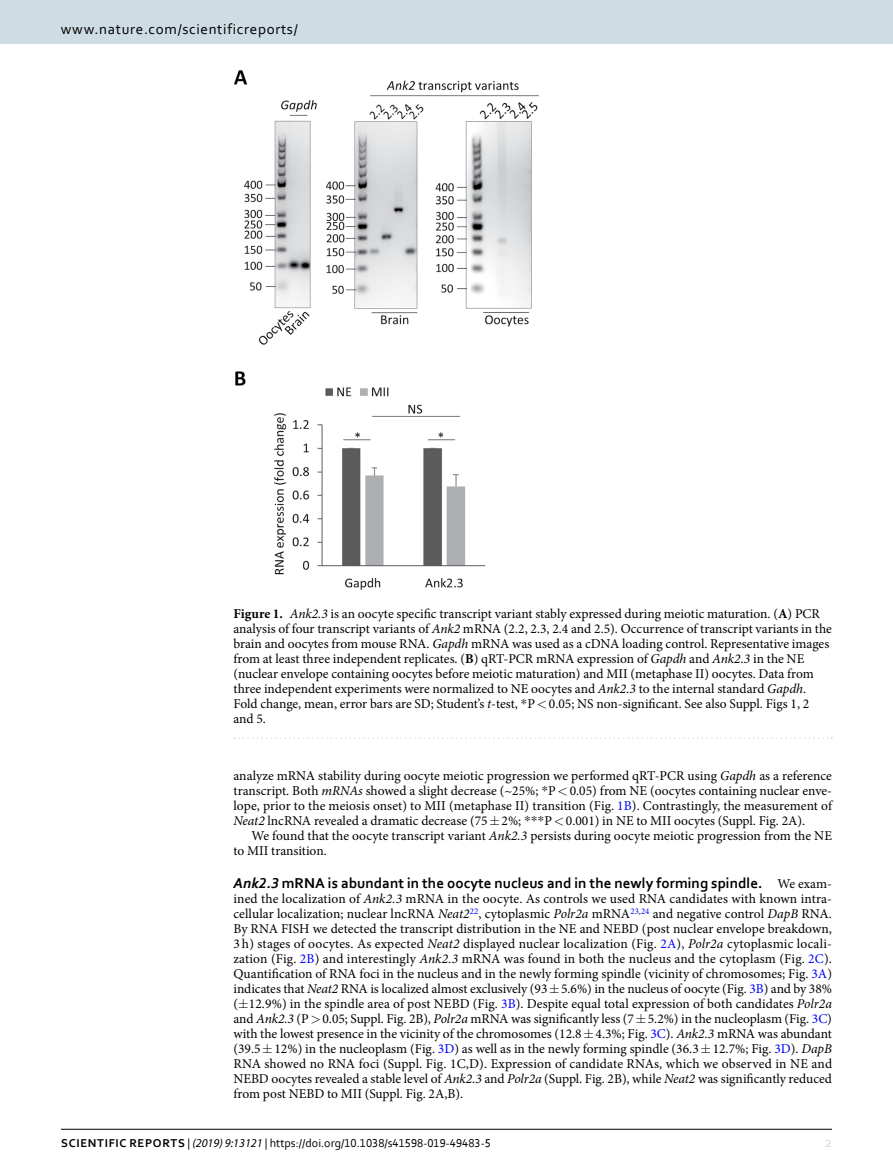
<style>
.page{position:relative;width:893px;height:1174px;background:#fff}
.page>*{position:absolute;margin:0;border:0;box-sizing:border-box;transform-origin:0 0}
.t1{font:700 15px "Corbel";letter-spacing:.005em;color:#000}
.t2{font:15px "Corbel 2";letter-spacing:.045em;color:#000}
.t3{font:15px "Corbel 2";color:#cedde4}
.t4{font:13.5px/15px "Minion Pro";color:#000;text-align:justify}
.t5{font:12px "Corbel";color:#000}
.s1{font-weight:700}
.s2{font-style:italic}
.s3{font-family:"STIX General"}
.s4{color:#00f}
.s5{font-family:"Minion Pro";font-weight:400;font-size:13.5px}
.s6{font-family:"Corbel Bold 2"}
.s7{font-family:"Corbel 2"}
.s8{font-family:"Myriad Pro";font-style:italic}
</style>
<div class="page">
<hr style="left:61px;top:1129px;width:771px;height:1px;background:#000">
<div style="left:0;top:0;width:893px;height:43px;background:#cedde4"></div>
<img style="left:234px;top:70px;width:305px;height:520px">
<svg style="left:234px;top:737px;width:598px;height:2px"></svg>
<p class="t2" style="left:61px;top:19px;width:238px">www.nature.com/scientificreports/</p>
<p class="t4" style="left:233px;top:606px;width:600px;text-align:left"><span class="s1">Figure 1.</span> <span class="s2">Ank2.3</span> is an oocyte specific transcript variant stably expressed during meiotic maturation. (<span class="s1">A</span>) PCR analysis of four transcript variants of <span class="s2">Ank2</span> mRNA (2.2, 2.3, 2.4 and 2.5). Occurrence of transcript variants in the brain and oocytes from mouse RNA. <span class="s2">Gapdh</span> mRNA was used as a cDNA loading control. Representative images from at least three independent replicates. (<span class="s1">B</span>) qRT-PCR mRNA expression of <span class="s2">Gapdh</span> and <span class="s2">Ank2.3</span> in the NE (nuclear envelope containing oocytes before meiotic maturation) and MII (metaphase II) oocytes. Data from three independent experiments were normalized to NE oocytes and <span class="s2">Ank2.3</span> to the internal standard <span class="s2">Gapdh</span>.<br>Fold change, mean, error bars are SD; Student’s <span class="s2">t</span>-test, <span class="s3">*</span>P 0.05; NS non-significant. See also Suppl. Figs 1, 2 and 5.</p>
<p class="t4" style="left:233px;top:768px;width:600px">analyze mRNA stability during oocyte meiotic progression we performed qRT-PCR using <span class="s2">Gapdh</span> as a reference transcript. Both <span class="s2">mRNAs</span> showed a slight decrease (~25%; <span class="s3">*</span>P 0.05) from NE (oocytes containing nuclear enve&shy;lope, prior to the meiosis onset) to MII (metaphase II) transition (Fig. <span class="s4">1B</span>). Contrastingly, the measurement of <span class="s2">Neat2</span> lncRNA revealed a dramatic decrease (75 2%; <span class="s3">***</span>P 0.001) in NE to MII oocytes (Suppl. Fig. 2A).</p>
<p class="t4" style="left:233px;top:828px;width:600px;text-indent:18px">We found that the oocyte transcript variant <span class="s2">Ank2.3</span> persists during oocyte meiotic progression from the NE to MII transition.</p>
<p class="t1" style="left:233px;top:874px;width:600px"><span class="s2">Ank2.3</span> mRNA is abundant in the oocyte nucleus and in the newly forming spindle. <span class="s5">We exam-</span></p>
<p class="t4" style="left:233px;top:891px;width:600px">ined the localization of <span class="s2">Ank2.3</span> mRNA in the oocyte. As controls we used RNA candidates with known intra&shy;cellular localization; nuclear lncRNA <span class="s2">Neat2</span><sup>22</sup>, cytoplasmic <span class="s2">Polr2a</span> mRNA<sup>23</sup><sup>,</sup><sup>24</sup> and negative control <span class="s2">DapB</span> RNA.<br>By RNA FISH we detected the transcript distribution in the NE and NEBD (post nuclear envelope breakdown, 3 h) stages of oocytes. As expected <span class="s2">Neat2</span> displayed nuclear localization (Fig. <span class="s4">2A</span>), <span class="s2">Polr2a</span> cytoplasmic locali&shy;zation (Fig. <span class="s4">2B</span>) and interestingly <span class="s2">Ank2.3</span> mRNA was found in both the nucleus and the cytoplasm (Fig. <span class="s4">2C</span>).<br>Quantification of RNA foci in the nucleus and in the newly forming spindle (vicinity of chromosomes; Fig. <span class="s4">3A</span>) indicates that <span class="s2">Neat2</span> RNA is localized almost exclusively (93 5.6%) in the nucleus of oocyte (Fig. <span class="s4">3B</span>) and by 38% ( 12.9%) in the spindle area of post NEBD (Fig. <span class="s4">3B</span>). Despite equal total expression of both candidates <span class="s2">Polr2a </span>and <span class="s2">Ank2.3</span> (P 0.05; Suppl. Fig. 2B), <span class="s2">Polr2a</span> mRNA was significantly less (7 5.2%) in the nucleoplasm (Fig. <span class="s4">3C</span>) with the lowest presence in the vicinity of the chromosomes (12.8 4.3%; Fig. <span class="s4">3C</span>). <span class="s2">Ank2.3</span> mRNA was abundant (39.5 12%) in the nucleoplasm (Fig. <span class="s4">3D</span>) as well as in the newly forming spindle (36.3 12.7%; Fig. <span class="s4">3D</span>). <span class="s2">DapB </span>RNA showed no RNA foci (Suppl. Fig. 1C,D). Expression of candidate RNAs, which we observed in NE and NEBD oocytes revealed a stable level of <span class="s2">Ank2.3</span> and <span class="s2">Polr2a</span> (Suppl. Fig. 2B), while <span class="s2">Neat2</span> was significantly reduced from post NEBD to MII (Suppl. Fig. 2A,B).</p>
<p class="t5" style="left:61px;top:1135px;width:431px"><span class="s6">SCIENTIFIC REPORTS</span> <span class="s7">|</span> <span class="s8">(2019) 9:13121</span> <span class="s7">|</span> https://doi.org/10.1038/s41598-019-49483-5</p>
<p class="t3" style="left:824px;top:1132px;width:9px">2</p>
</div>
